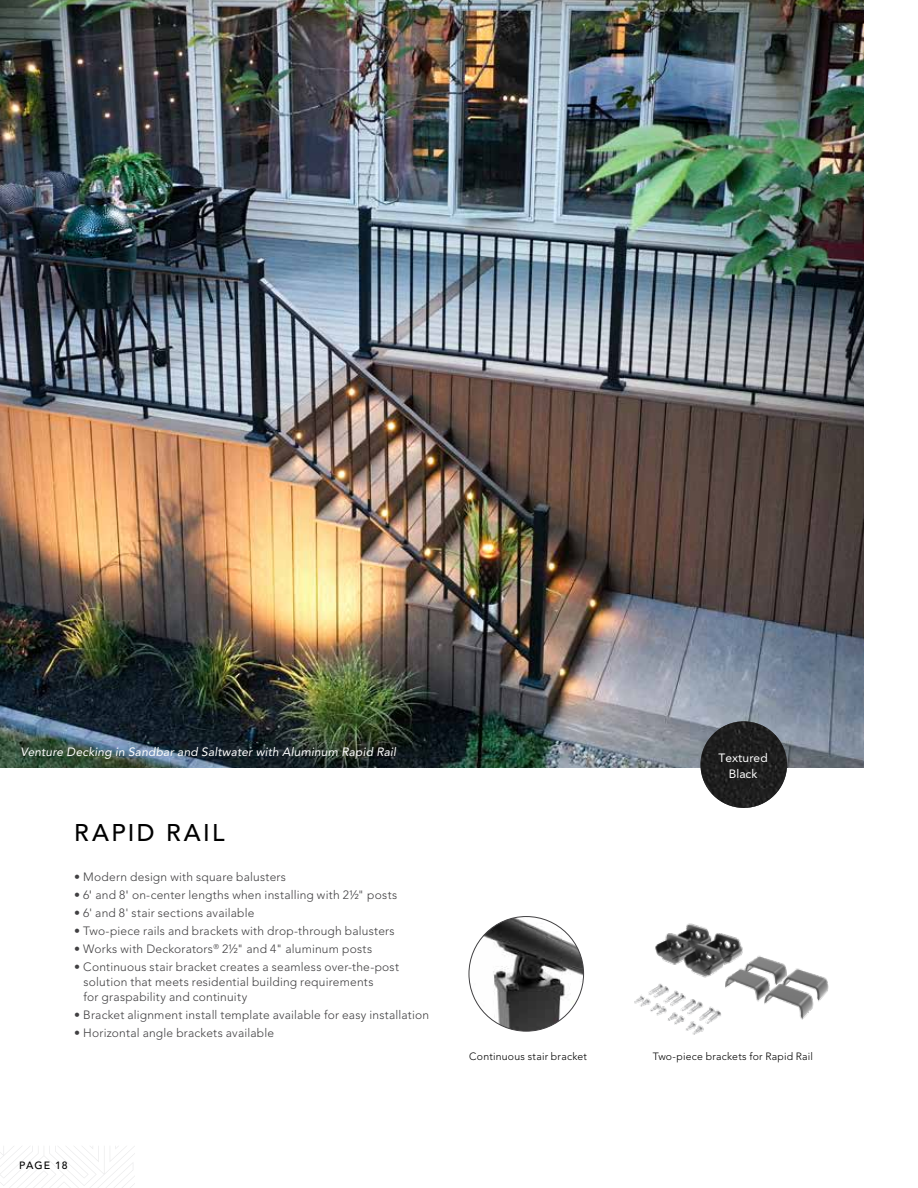
<style>
.page{position:relative;width:918px;height:1188px;background:#fff}
.page>*{position:absolute;margin:0;border:0;box-sizing:border-box;transform-origin:0 0}
.t1{font:500 24px "Avenir LT Std";letter-spacing:.1em;color:#000}
.t2{font:300 12px/15px "Avenir LT Std";letter-spacing:.015em;color:#414042}
.t3{font:italic 12px "Avenir LT Std";letter-spacing:.015em;color:#fff}
.t4{font:12px/16.5px "Avenir LT Std";letter-spacing:.005em;color:#fff;text-align:center}
.t5{font:300 10.5px "Avenir LT Std";letter-spacing:.02em;color:#000}
.t6{font:500 10.5px "Avenir LT Std";letter-spacing:.085em;color:#000}
.s1{font-family:"Helvetica Neue LT Std";font-weight:400}
.s2{font-weight:400}
</style>
<div class="page">
<svg style="left:0;top:1146px;width:135px;height:42px"></svg>
<img style="left:469px;top:917px;width:115px;height:114px;border-radius:57px">
<img style="left:634px;top:923px;width:195px;height:112px">
<img style="left:0;top:0;width:864px;height:768px">
<img style="left:700px;top:721px;width:87px;height:87px;border-radius:43px">
<p class="t3" style="left:21px;top:745px;width:377px">Venture Decking in Sandbar and Saltwater with Aluminum Rapid Rail</p>
<h1 class="t1" style="left:74px;top:819px;width:152px">RAPID RAIL</h1>
<p class="t2" style="left:74px;top:869px;width:213px">• Modern design with square balusters</p>
<p class="t2" style="left:74px;top:887px;width:325px">• 6<span class="s1">'</span> and 8<span class="s1">'</span> on-center lengths when installing with 2½<span class="s2">"</span> posts</p>
<p class="t2" style="left:74px;top:905px;width:182px">• 6' and 8' stair sections available</p>
<p class="t2" style="left:74px;top:923px;width:322px">• Two-piece rails and brackets with drop-through balusters</p>
<p class="t2" style="left:74px;top:941px;width:299px">• Works with Deckorators<sup>®</sup> 2½" and 4" aluminum posts</p>
<p class="t2" style="left:84px;top:959px;width:317px;text-indent:-9px">• Continuous stair bracket creates a seamless over-the-post solution that meets residential building requirements<br>for graspability and continuity</p>
<p class="t2" style="left:74px;top:1007px;width:356px">• Bracket alignment install template available for easy installation</p>
<p class="t2" style="left:74px;top:1025px;width:201px">• Horizontal angle brackets available</p>
<p class="t6" style="left:19px;top:1159px;width:50px">PAGE 18</p>
<p class="t5" style="left:469px;top:1051px;width:119px">Continuous stair bracket</p>
<p class="t4" style="left:719px;top:750px;width:51px">Textured<br>Black</p>
<p class="t5" style="left:653px;top:1051px;width:162px">Two-piece brackets for Rapid Rail</p>
</div>
